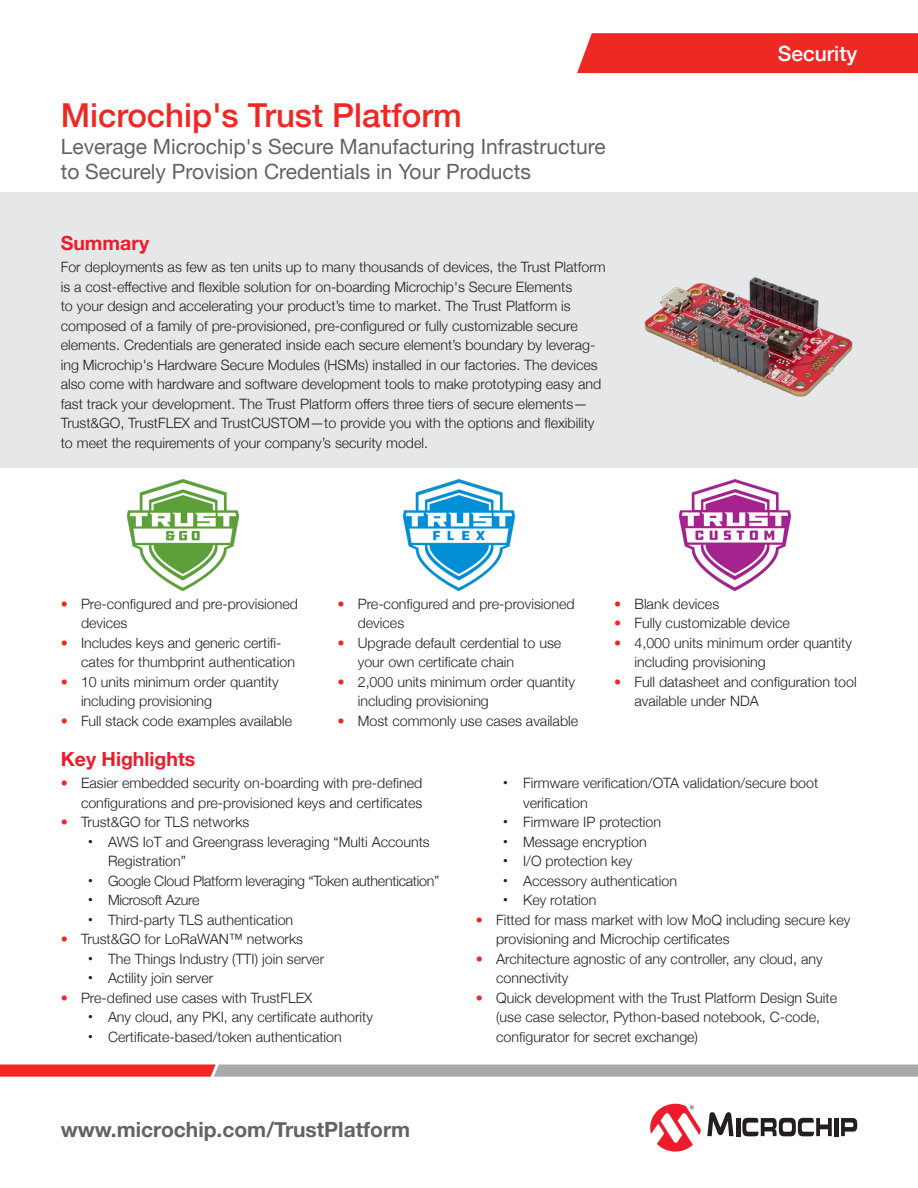
<style>
.page{position:relative;width:918px;height:1188px;background:#fff}
.page>*{position:absolute;margin:0;border:0;box-sizing:border-box;transform-origin:0 0}
.SS_TITLE{font:500 33px "Helvetica Neue";color:#ee2823}
.SS_SUBTITLE{font:21px/25.2px "Helvetica Neue";color:#636366}
.t1{font:700 21px "Helvetica Neue";color:#636366}
.CATEGORY{font:500 21px "Helvetica Neue";color:#fff}
.SUBHEAD1{font:700 19.5px "Helvetica Neue";color:#ee1b2c}
.BODY_TEXT{font:300 14.25px/19.5px "Helvetica Neue";color:#231f20}
.BODY_TEXT-2{font:300 14.25px "Helvetica Neue";letter-spacing:-.02em;color:#231f20}
.s1{color:#ee2823}
.s2{font-weight:400;font-size:15px}
</style>
<div class="page">
<div style="left:0;top:192px;width:918px;height:276px;background:#e6e7e9"></div>
<svg style="left:0;top:1065px;width:918px;height:12px;background:#ba8e90"></svg>
<svg style="left:707px;top:1112px;width:27px;height:24px"></svg>
<hr style="left:736px;top:1118px;width:4px;height:18px;background:#231f20">
<div style="left:834px;top:1118px;width:5px;height:18px;background:#231f20"></div>
<svg style="left:841px;top:1118px;width:16px;height:18px"></svg>
<svg style="left:742px;top:1117px;width:90px;height:19px"></svg>
<svg style="left:650px;top:1104px;width:51px;height:48px"></svg>
<div style="left:577px;top:33px;width:341px;height:40px;background:#ee2823"></div>
<img style="left:644px;top:277px;width:209px;height:120px">
<img style="left:127px;top:480px;width:112px;height:110px">
<img style="left:679px;top:480px;width:112px;height:110px">
<img style="left:403px;top:480px;width:112px;height:110px">
<p class="SS_TITLE" style="left:61px;top:88px;width:403px">Microchip's Trust Platform</p>
<p class="SS_SUBTITLE" style="left:61px;top:135px;width:546px">Leverage Microchip's Secure Manufacturing Infrastructure to Securely Provision Credentials in Your Products</p>
<p class="SUBHEAD1" style="left:61px;top:227px;width:90px">Summary</p>
<p class="BODY_TEXT" style="left:61px;top:257px;width:547px">For deployments as few as ten units up to many thousands of devices, the Trust Platform is a cost-effective and flexible solution for on-boarding Microchip's Secure Elements<br>to your design and accelerating your product’s time to market. The Trust Platform is composed of a family of pre-provisioned, pre-configured or fully customizable secure elements. Credentials are generated inside each secure element’s boundary by leverag&shy;ing Microchip's Hardware Secure Modules (HSMs) installed in our factories. The devices also come with hardware and software development tools to make prototyping easy and fast track your development. The Trust Platform offers three tiers of secure elements— Trust&amp;GO, TrustFLEX and TrustCUSTOM—to provide you with the options and flexibility to meet the requirements of your company’s security model.</p>
<p class="CATEGORY" style="left:778px;top:37px;width:81px">Security</p>
<p class="BODY_TEXT" style="left:81px;top:593px;width:218px;text-indent:-20px"><span class="s1">•</span> Pre-configured and pre-provisioned devices</p>
<p class="BODY_TEXT" style="left:81px;top:632px;width:216px;text-indent:-20px"><span class="s1">•</span> Includes keys and generic certifi&shy;cates for thumbprint authentication</p>
<p class="BODY_TEXT" style="left:81px;top:671px;width:199px;text-indent:-20px"><span class="s1">•</span> 10 units minimum order quantity including provisioning</p>
<p class="BODY_TEXT" style="left:61px;top:710px;width:233px"><span class="s1">•</span> Full stack code examples available</p>
<p class="BODY_TEXT" style="left:358px;top:593px;width:218px;text-indent:-20px"><span class="s1">•</span> Pre-configured and pre-provisioned devices</p>
<p class="BODY_TEXT" style="left:358px;top:632px;width:205px;text-indent:-20px"><span class="s1">•</span> Upgrade default cerdential to use your own certificate chain</p>
<p class="BODY_TEXT" style="left:358px;top:671px;width:219px;text-indent:-20px"><span class="s1">•</span> 2,000 units minimum order quantity including provisioning</p>
<p class="BODY_TEXT" style="left:338px;top:710px;width:242px"><span class="s1">•</span> Most commonly use cases available</p>
<p class="BODY_TEXT" style="left:614px;top:593px;width:106px"><span class="s1">•</span> Blank devices</p>
<p class="BODY_TEXT" style="left:614px;top:613px;width:177px"><span class="s1">•</span> Fully customizable device</p>
<p class="BODY_TEXT" style="left:634px;top:632px;width:219px;text-indent:-20px"><span class="s1">•</span> 4,000 units minimum order quantity including provisioning</p>
<p class="BODY_TEXT" style="left:634px;top:671px;width:224px;text-indent:-20px"><span class="s1">•</span> Full datasheet and configuration tool available under NDA</p>
<p class="SUBHEAD1" style="left:61px;top:743px;width:136px">Key Highlights</p>
<p class="BODY_TEXT" style="left:61px;top:772px;width:363px;text-align:right"><span class="s1">•</span> Easier embedded security on-boarding with pre-defined configurations and pre-provisioned keys and certificates</p>
<p class="BODY_TEXT" style="left:61px;top:811px;width:190px"><span class="s1">•</span> Trust&amp;GO for TLS networks</p>
<p class="BODY_TEXT" style="left:108px;top:831px;width:323px;text-indent:-20px"><span class="s2">•</span> AWS IoT and Greengrass leveraging “Multi Accounts<br>Registration”</p>
<p class="BODY_TEXT-2" style="left:88px;top:869px;width:353px"><span class="s2">•</span> Google Cloud Platform leveraging “Token authentication”</p>
<p class="BODY_TEXT-2" style="left:88px;top:889px;width:113px"><span class="s2">•</span> Microsoft Azure</p>
<p class="BODY_TEXT" style="left:88px;top:909px;width:207px"><span class="s2">•</span> Third-party TLS authentication</p>
<p class="BODY_TEXT" style="left:61px;top:928px;width:244px"><span class="s1">•</span> Trust&amp;GO for LoRaWAN™ networks</p>
<p class="BODY_TEXT" style="left:88px;top:948px;width:238px"><span class="s2">•</span> The Things Industry (TTI) join server</p>
<p class="BODY_TEXT" style="left:88px;top:967px;width:127px"><span class="s2">•</span> Actility join server</p>
<p class="BODY_TEXT" style="left:61px;top:987px;width:253px"><span class="s1">•</span> Pre-defined use cases with TrustFLEX</p>
<p class="BODY_TEXT" style="left:88px;top:1006px;width:287px"><span class="s2">•</span> Any cloud, any PKI, any certificate authority</p>
<p class="BODY_TEXT" style="left:88px;top:1026px;width:256px"><span class="s2">•</span> Certificate-based/token authentication</p>
<p class="t1" style="left:61px;top:1113px;width:351px">www.microchip.com/TrustPlatform</p>
<p class="BODY_TEXT" style="left:523px;top:772px;width:297px;text-indent:-20px"><span class="s2">•</span> Firmware verification/OTA validation/secure boot verification</p>
<p class="BODY_TEXT" style="left:503px;top:811px;width:160px"><span class="s2">•</span> Firmware IP protection</p>
<p class="BODY_TEXT" style="left:503px;top:831px;width:145px"><span class="s2">•</span> Message encryption</p>
<p class="BODY_TEXT" style="left:503px;top:850px;width:131px"><span class="s2">•</span> I/O protection key</p>
<p class="BODY_TEXT" style="left:503px;top:870px;width:176px"><span class="s2">•</span> Accessory authentication</p>
<p class="BODY_TEXT" style="left:503px;top:889px;width:95px"><span class="s2">•</span> Key rotation</p>
<p class="BODY_TEXT" style="left:496px;top:909px;width:356px;text-indent:-20px"><span class="s1">•</span> Fitted for mass market with low MoQ including secure key provisioning and Microchip certificates</p>
<p class="BODY_TEXT" style="left:496px;top:948px;width:328px;text-indent:-20px"><span class="s1">•</span> Architecture agnostic of any controller, any cloud, any connectivity</p>
<p class="BODY_TEXT" style="left:496px;top:987px;width:343px;text-indent:-20px"><span class="s1">•</span> Quick development with the Trust Platform Design Suite (use case selector, Python-based notebook, C-code, configurator for secret exchange)</p>
</div>
